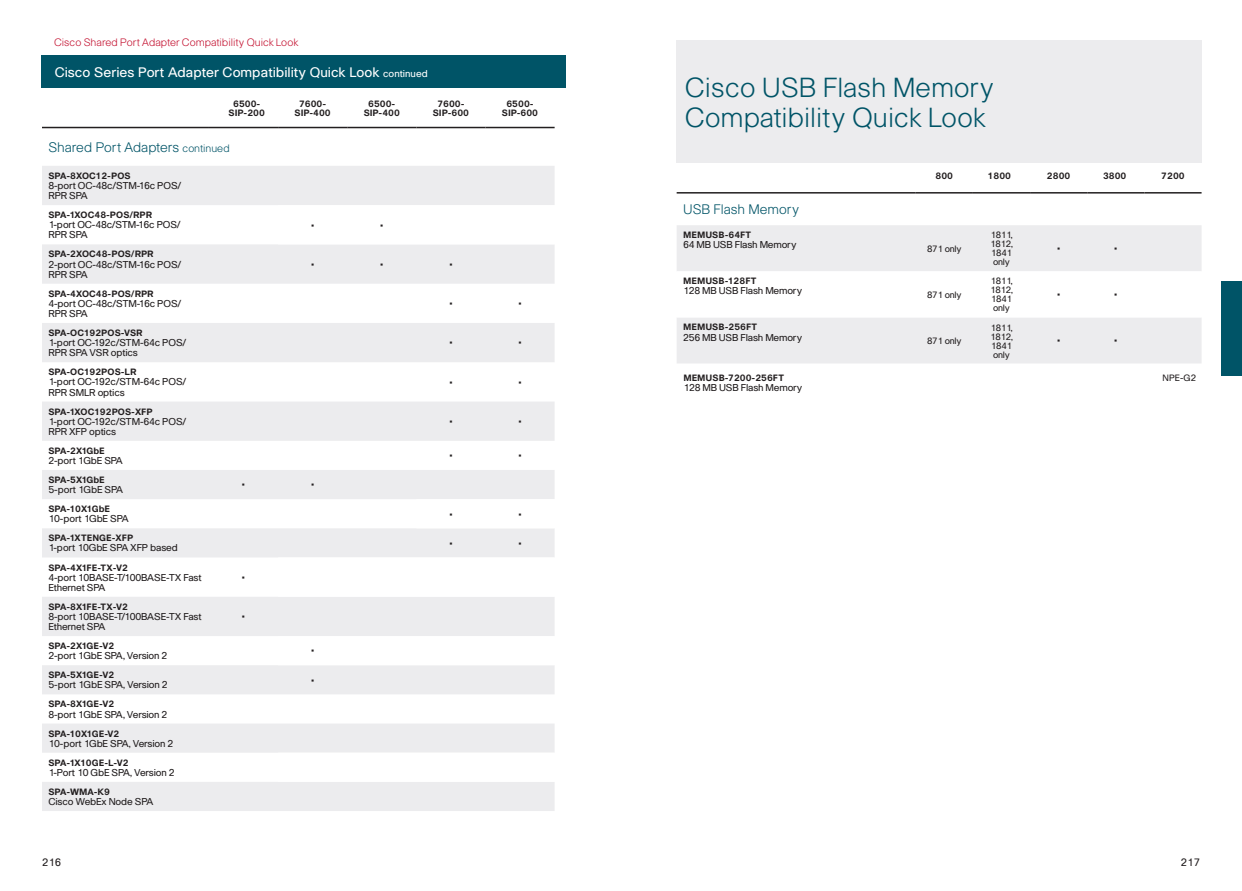
<style>
.page{position:relative;width:1242px;height:891px;background:#fff}
.page>*{position:absolute;margin:0;border:0;box-sizing:border-box;transform-origin:0 0}
.Product_Title{font:300 27px/30px "Cisco";color:#005467}
.Blue_Strip_regular{font:13.5px "Cisco";color:#fff}
.Quick_Look_Subhead{font:300 13.5px "Cisco";color:#005467}
.SECTION_left{font:300 10.5px "Cisco";color:#c3102f}
.t1{font:10.5px "Cisco";letter-spacing:.01em;color:#231f20}
.Quick_Look_Descripti{font:9.75px/10.2px "Cisco";letter-spacing:-.02em;color:#231f20}
.Quick_Look_product{font:700 9px "Cisco";color:#231f20}
.QuickLook_Number_Hea{font:700 9px/9px "Cisco";color:#231f20;text-align:center}
.Quick_Look_Column_In{font:9px/9px "Cisco";letter-spacing:-.02em;color:#231f20;text-align:center}
.Quick_Look_product-2{font:9px "Cisco";color:#231f20}
.s1{font-size:9.75px}
.s2{font-size:10.5px}
</style>
<div class="page">
<div style="left:1222px;top:281px;width:20px;height:95px;background:#005467"></div>
<div style="left:677px;top:225px;width:525px;height:138px;background:#ececee"></div>
<svg style="left:677px;top:271px;width:525px;height:46px"></svg>
<hr style="left:677px;top:192px;width:239px;height:2px;background:#231f20">
<hr style="left:916px;top:192px;width:57px;height:2px;background:#231f20">
<hr style="left:973px;top:192px;width:57px;height:2px;background:#231f20">
<hr style="left:1030px;top:192px;width:57px;height:2px;background:#231f20">
<hr style="left:1087px;top:192px;width:57px;height:2px;background:#231f20">
<hr style="left:1144px;top:192px;width:58px;height:2px;background:#231f20">
<div style="left:676px;top:40px;width:525px;height:123px;background:#ececee"></div>
<svg style="left:42px;top:166px;width:513px;height:645px;fill:#ececee"></svg>
<svg style="left:278px;top:205px;width:277px;height:294px"></svg>
<svg style="left:278px;top:499px;width:277px;height:283px"></svg>
<hr style="left:42px;top:127px;width:167px;height:1px;background:#231f20">
<hr style="left:209px;top:127px;width:69px;height:1px;background:#231f20">
<hr style="left:278px;top:127px;width:69px;height:1px;background:#231f20">
<hr style="left:347px;top:127px;width:69px;height:1px;background:#231f20">
<hr style="left:416px;top:127px;width:69px;height:1px;background:#231f20">
<hr style="left:485px;top:127px;width:70px;height:1px;background:#231f20">
<div style="left:41px;top:55px;width:525px;height:32px;background:#005467"></div>
<p class="SECTION_left" style="left:54px;top:35px;width:246px">Cisco Shared Port Adapter Compatibility Quick Look</p>
<p class="Blue_Strip_regular" style="left:55px;top:64px;width:375px">Cisco Series Port Adapter Compatibility Quick Look <span class="s1">continued</span></p>
<p class="QuickLook_Number_Hea" style="left:229px;top:99px;width:38px">6500-<br>SIP-200</p>
<p class="QuickLook_Number_Hea" style="left:295px;top:99px;width:38px">7600-<br>SIP-400</p>
<p class="QuickLook_Number_Hea" style="left:364px;top:99px;width:38px">6500-<br>SIP-400</p>
<p class="QuickLook_Number_Hea" style="left:433px;top:99px;width:38px">7600-<br>SIP-600</p>
<p class="QuickLook_Number_Hea" style="left:502px;top:99px;width:38px">6500-<br>SIP-600</p>
<p class="Quick_Look_Subhead" style="left:48px;top:139px;width:183px">Shared Port Adapters <span class="s2">continued</span></p>
<p class="Quick_Look_product" style="left:48px;top:170px;width:84px">SPA-8XOC12-POS</p>
<p class="Quick_Look_Descripti" style="left:48px;top:180px;width:134px">8-port OC-48c/STM-16c POS/<br>RPR SPA</p>
<p class="Quick_Look_product" style="left:48px;top:209px;width:105px">SPA-1XOC48-POS/RPR</p>
<p class="Quick_Look_Descripti" style="left:48px;top:220px;width:134px">1-port OC-48c/STM-16c POS/<br>RPR SPA</p>
<p class="Quick_Look_Descripti" style="left:311px;top:220px;width:5px">•</p>
<p class="Quick_Look_Descripti" style="left:380px;top:220px;width:5px">•</p>
<p class="Quick_Look_product" style="left:48px;top:249px;width:107px">SPA-2XOC48-POS/RPR</p>
<p class="Quick_Look_Descripti" style="left:48px;top:259px;width:134px">2-port OC-48c/STM-16c POS/<br>RPR SPA</p>
<p class="Quick_Look_Descripti" style="left:311px;top:259px;width:5px">•</p>
<p class="Quick_Look_Descripti" style="left:380px;top:259px;width:5px">•</p>
<p class="Quick_Look_Descripti" style="left:449px;top:259px;width:5px">•</p>
<p class="Quick_Look_product" style="left:48px;top:288px;width:107px">SPA-4XOC48-POS/RPR</p>
<p class="Quick_Look_Descripti" style="left:48px;top:298px;width:134px">4-port OC-48c/STM-16c POS/<br>RPR SPA</p>
<p class="Quick_Look_Descripti" style="left:449px;top:299px;width:5px">•</p>
<p class="Quick_Look_Descripti" style="left:518px;top:299px;width:5px">•</p>
<p class="Quick_Look_product" style="left:48px;top:327px;width:96px">SPA-OC192POS-VSR</p>
<p class="Quick_Look_Descripti" style="left:48px;top:337px;width:139px">1-port OC-192c/STM-64c POS/<br>RPR SPA VSR optics</p>
<p class="Quick_Look_Descripti" style="left:449px;top:338px;width:5px">•</p>
<p class="Quick_Look_Descripti" style="left:518px;top:338px;width:5px">•</p>
<p class="Quick_Look_product" style="left:48px;top:367px;width:89px">SPA-OC192POS-LR</p>
<p class="Quick_Look_Descripti" style="left:48px;top:377px;width:139px">1-port OC-192c/STM-64c POS/<br>RPR SMLR optics</p>
<p class="Quick_Look_Descripti" style="left:449px;top:377px;width:5px">•</p>
<p class="Quick_Look_Descripti" style="left:518px;top:377px;width:5px">•</p>
<p class="Quick_Look_product" style="left:48px;top:406px;width:106px">SPA-1XOC192POS-XFP</p>
<p class="Quick_Look_Descripti" style="left:48px;top:416px;width:139px">1-port OC-192c/STM-64c POS/<br>RPR XFP optics</p>
<p class="Quick_Look_Descripti" style="left:449px;top:416px;width:5px">•</p>
<p class="Quick_Look_Descripti" style="left:518px;top:416px;width:5px">•</p>
<p class="Quick_Look_product" style="left:48px;top:445px;width:58px">SPA-2X1GbE</p>
<p class="Quick_Look_Descripti" style="left:48px;top:455px;width:76px">2-port 1GbE SPA</p>
<p class="Quick_Look_Descripti" style="left:449px;top:451px;width:5px">•</p>
<p class="Quick_Look_Descripti" style="left:518px;top:451px;width:5px">•</p>
<p class="Quick_Look_product" style="left:48px;top:474px;width:58px">SPA-5X1GbE</p>
<p class="Quick_Look_Descripti" style="left:48px;top:485px;width:76px">5-port 1GbE SPA</p>
<p class="Quick_Look_product" style="left:48px;top:503px;width:63px">SPA-10X1GbE</p>
<p class="Quick_Look_Descripti" style="left:48px;top:514px;width:82px">10-port 1GbE SPA</p>
<p class="Quick_Look_product" style="left:48px;top:533px;width:86px">SPA-1XTENGE-XFP</p>
<p class="Quick_Look_Descripti" style="left:48px;top:543px;width:131px">1-port 10GbE SPA XFP based</p>
<p class="Quick_Look_Descripti" style="left:242px;top:480px;width:5px">•</p>
<p class="Quick_Look_Descripti" style="left:311px;top:480px;width:5px">•</p>
<p class="Quick_Look_product" style="left:48px;top:562px;width:81px">SPA-4X1FE-TX-V2</p>
<p class="Quick_Look_Descripti" style="left:48px;top:572px;width:155px">4-port 10BASE-T/100BASE-TX Fast<br>Ethernet SPA</p>
<p class="Quick_Look_Descripti" style="left:242px;top:572px;width:5px">•</p>
<p class="Quick_Look_product" style="left:48px;top:601px;width:81px">SPA-8X1FE-TX-V2</p>
<p class="Quick_Look_Descripti" style="left:48px;top:611px;width:155px">8-port 10BASE-T/100BASE-TX Fast<br>Ethernet SPA</p>
<p class="Quick_Look_Descripti" style="left:242px;top:612px;width:5px">•</p>
<p class="Quick_Look_product" style="left:48px;top:640px;width:67px">SPA-2X1GE-V2</p>
<p class="Quick_Look_Descripti" style="left:48px;top:651px;width:120px">2-port 1GbE SPA, Version 2</p>
<p class="Quick_Look_product" style="left:48px;top:669px;width:67px">SPA-5X1GE-V2</p>
<p class="Quick_Look_Descripti" style="left:48px;top:680px;width:121px">5-port 1GbE SPA, Version 2</p>
<p class="Quick_Look_product" style="left:48px;top:699px;width:67px">SPA-8X1GE-V2</p>
<p class="Quick_Look_Descripti" style="left:48px;top:709px;width:120px">8-port 1GbE SPA, Version 2</p>
<p class="Quick_Look_product" style="left:48px;top:728px;width:72px">SPA-10X1GE-V2</p>
<p class="Quick_Look_Descripti" style="left:48px;top:738px;width:126px">10-port 1GbE SPA, Version 2</p>
<p class="Quick_Look_product" style="left:48px;top:757px;width:82px">SPA-1X10GE-L-V2</p>
<p class="Quick_Look_Descripti" style="left:48px;top:767px;width:128px">1-Port 10 GbE SPA, Version 2</p>
<p class="Quick_Look_product" style="left:48px;top:786px;width:63px">SPA-WMA-K9</p>
<p class="Quick_Look_Descripti" style="left:48px;top:796px;width:106px">Cisco WebEx Node SPA</p>
<p class="Quick_Look_Descripti" style="left:311px;top:646px;width:5px">•</p>
<p class="Quick_Look_Descripti" style="left:311px;top:675px;width:5px">•</p>
<p class="Quick_Look_Descripti" style="left:449px;top:509px;width:5px">•</p>
<p class="Quick_Look_Descripti" style="left:518px;top:509px;width:5px">•</p>
<p class="Quick_Look_Descripti" style="left:449px;top:538px;width:5px">•</p>
<p class="Quick_Look_Descripti" style="left:518px;top:538px;width:5px">•</p>
<p class="Product_Title" style="left:685px;top:72px;width:311px">Cisco USB Flash Memory<br>Compatibility Quick Look</p>
<p class="QuickLook_Number_Hea" style="left:936px;top:171px;width:19px">800</p>
<p class="QuickLook_Number_Hea" style="left:988px;top:171px;width:25px">1800</p>
<p class="QuickLook_Number_Hea" style="left:1047px;top:171px;width:25px">2800</p>
<p class="QuickLook_Number_Hea" style="left:1103px;top:171px;width:25px">3800</p>
<p class="QuickLook_Number_Hea" style="left:1161px;top:171px;width:25px">7200</p>
<p class="Quick_Look_Subhead" style="left:683px;top:201px;width:118px">USB Flash Memory</p>
<p class="Quick_Look_product" style="left:683px;top:229px;width:70px">MEMUSB-64FT</p>
<p class="Quick_Look_Descripti" style="left:683px;top:240px;width:115px">64 MB USB Flash Memory</p>
<p class="Quick_Look_Column_In" style="left:927px;top:244px;width:36px">871 only</p>
<p class="Quick_Look_product" style="left:683px;top:276px;width:75px">MEMUSB-128FT</p>
<p class="Quick_Look_Descripti" style="left:683px;top:286px;width:121px">128 MB USB Flash Memory</p>
<p class="Quick_Look_Column_In" style="left:927px;top:290px;width:36px">871 only</p>
<p class="Quick_Look_product" style="left:683px;top:322px;width:75px">MEMUSB-256FT</p>
<p class="Quick_Look_Descripti" style="left:683px;top:332px;width:121px">256 MB USB Flash Memory</p>
<p class="Quick_Look_Column_In" style="left:927px;top:336px;width:36px">871 only</p>
<p class="Quick_Look_Column_In" style="left:990px;top:231px;width:24px">1811,<br>1812,<br>1841 only</p>
<p class="Quick_Look_Column_In" style="left:990px;top:277px;width:24px">1811,<br>1812,<br>1841 only</p>
<p class="Quick_Look_Column_In" style="left:990px;top:323px;width:24px">1811,<br>1812,<br>1841 only</p>
<p class="Quick_Look_Descripti" style="left:1057px;top:243px;width:5px">•</p>
<p class="Quick_Look_Descripti" style="left:1114px;top:243px;width:5px">•</p>
<p class="Quick_Look_Descripti" style="left:1057px;top:290px;width:5px">•</p>
<p class="Quick_Look_Descripti" style="left:1114px;top:290px;width:5px">•</p>
<p class="Quick_Look_Descripti" style="left:1057px;top:336px;width:5px">•</p>
<p class="Quick_Look_Descripti" style="left:1114px;top:336px;width:5px">•</p>
<p class="Quick_Look_product" style="left:683px;top:372px;width:102px">MEMUSB-7200-256FT</p>
<p class="Quick_Look_product-2" style="left:1163px;top:372px;width:35px">NPE-G2</p>
<p class="Quick_Look_Descripti" style="left:683px;top:382px;width:121px">128 MB USB Flash Memory</p>
<p class="t1" style="left:42px;top:856px;width:21px">216</p>
<p class="t1" style="left:1181px;top:856px;width:21px">217</p>
</div>
